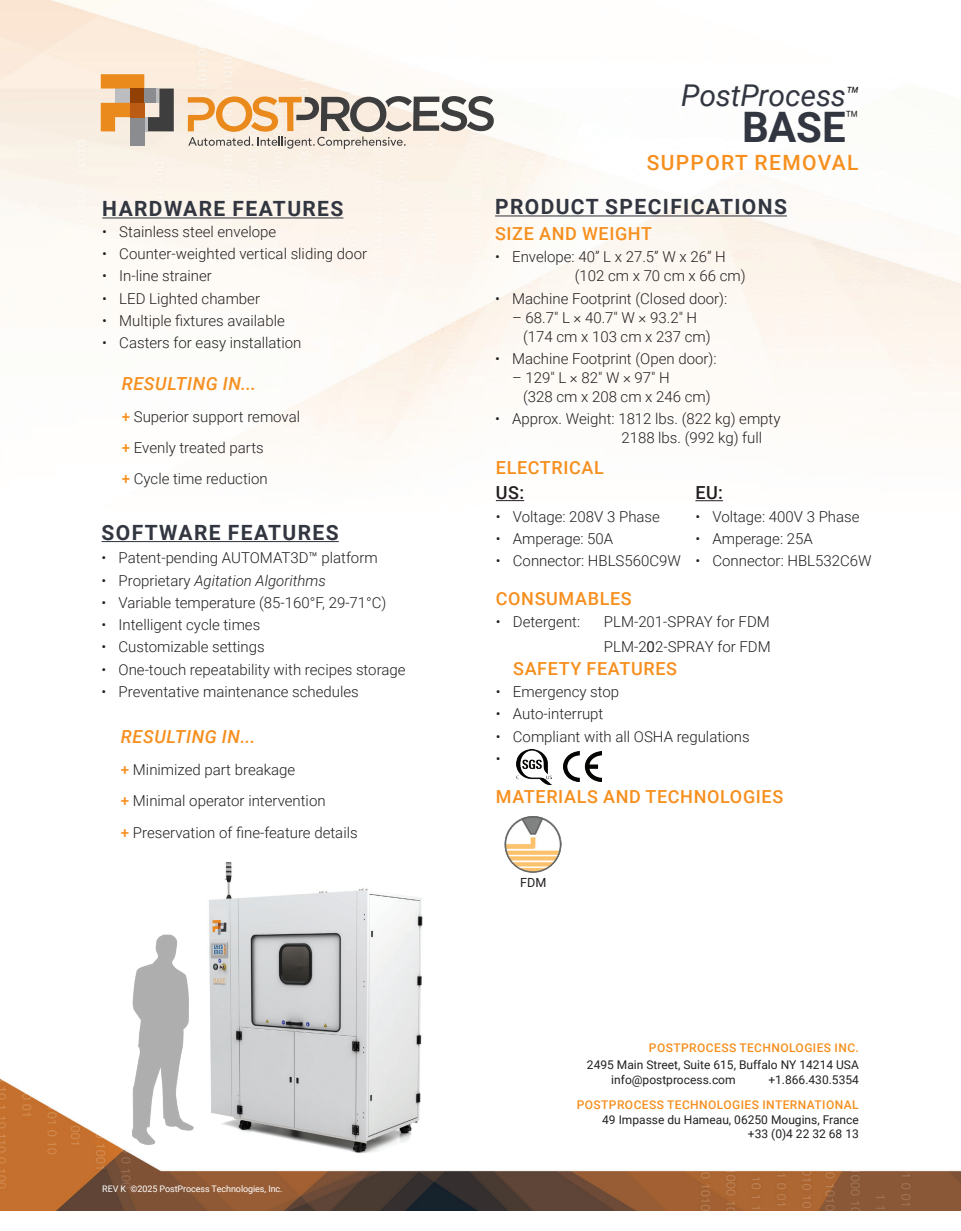
<style>
.page{position:relative;width:961px;height:1231px;background:#fff}
.page>*{position:absolute;margin:0;border:0;box-sizing:border-box;transform-origin:0 0}
.t1{font:700 42px "Roboto";color:#323640}
.t2{font:italic 30px "Roboto";letter-spacing:-.005em;color:#323640}
.t3{font:italic 22.5px "Roboto";color:#231f20}
.t4{font:300 22.5px "Roboto";color:#231f20}
.t5{font:700 21px "Roboto";letter-spacing:.065em;color:#323640}
.t6{font:500 21px "Roboto";letter-spacing:.065em;color:#f68f1e}
.t7{font:500 18px "Roboto";letter-spacing:.035em;color:#f68f1e}
.t8{font:italic 500 18px "Roboto";letter-spacing:.035em;color:#f68f1e}
.t9{font:500 18px "Roboto";color:#231f20}
.t10{font:300 15px/22.2px "Roboto";color:#231f20}
.t11{font:italic 300 15px "Roboto";color:#231f20}
.t12{font:12.6px "Roboto";color:#231f20}
.t13{font:12px/14.4px "Roboto";color:#231f20;text-align:right}
.t14{font:500 12px "Roboto";letter-spacing:.035em;color:#f68f1e}
.t15{font:9px "Roboto";letter-spacing:-.01em;color:#fff}
.s1{font-weight:500;color:#f68f1e}
.s2{font-style:normal}
.s3{font-weight:400}
</style>
<div class="page">
<img style="left:0;top:0;width:961px;height:1211px">
<svg style="left:188px;top:96px;width:306px;height:53px"></svg>
<svg style="left:101px;top:74px;width:73px;height:57px"></svg>
<div style="left:130px;top:89px;width:14px;height:14px;background:#924003"></div>
<div style="left:144px;top:89px;width:12px;height:14px;background:#8a8c8f"></div>
<hr style="left:156px;top:89px;width:3px;height:14px;background:#bcbdc0">
<hr style="left:144px;top:117px;width:3px;height:14px;background:#bcbdc0">
<div style="left:130px;top:117px;width:14px;height:29px;background:#8a8c8f"></div>
<div style="left:130px;top:103px;width:14px;height:14px;background:#bb5b14"></div>
<svg style="left:496px;top:500px;width:28px;height:1px"></svg>
<hr style="left:495px;top:215px;width:292px;height:1px;background:#323640">
<hr style="left:102px;top:217px;width:241px;height:1px;background:#323640">
<hr style="left:101px;top:541px;width:238px;height:1px;background:#323640">
<svg style="left:695px;top:500px;width:28px;height:1px"></svg>
<img style="left:203px;top:857px;width:227px;height:299px">
<img style="left:124px;top:922px;width:79px;height:234px">
<img style="left:502px;top:816px;width:61px;height:58px">
<div style="left:504px;top:816px;width:57px;height:57px;border:2px solid #666767;border-radius:50%"></div>
<img style="left:516px;top:749px;width:35px;height:35px">
<img style="left:563px;top:751px;width:39px;height:31px">
<h3 class="t5" style="left:102px;top:194px;width:243px">HARDWARE FEATURES</h3>
<p class="t10" style="left:102px;top:220px;width:6px">•</p>
<p class="t10" style="left:119px;top:220px;width:158px">Stainless steel envelope</p>
<p class="t10" style="left:102px;top:242px;width:6px">•</p>
<p class="t10" style="left:119px;top:242px;width:249px">Counter-weighted vertical sliding door</p>
<p class="t10" style="left:102px;top:264px;width:6px">•</p>
<p class="t10" style="left:119px;top:264px;width:94px">In-line strainer</p>
<p class="t10" style="left:102px;top:287px;width:6px">•</p>
<p class="t10" style="left:119px;top:287px;width:142px">LED Lighted chamber</p>
<p class="t10" style="left:102px;top:309px;width:6px">•</p>
<p class="t10" style="left:119px;top:309px;width:167px">Multiple fixtures available</p>
<p class="t10" style="left:102px;top:331px;width:6px">•</p>
<p class="t10" style="left:119px;top:331px;width:184px">Casters for easy installation</p>
<p class="t8" style="left:122px;top:371px;width:136px">RESULTING IN...</p>
<p class="t10" style="left:122px;top:400px;width:180px;line-height:31.3px"><span class="s1">+</span> Superior support removal <span class="s1">+</span> Evenly treated parts<br><span class="s1">+</span> Cycle time reduction</p>
<h3 class="t5" style="left:101px;top:518px;width:239px">SOFTWARE FEATURES</h3>
<p class="t10" style="left:101px;top:546px;width:6px">•</p>
<p class="t10" style="left:118px;top:546px;width:261px">Patent-pending AUTOMAT D3 ™ platform</p>
<p class="t10" style="left:101px;top:568px;width:6px">•</p>
<p class="t11" style="left:118px;top:569px;width:209px"><span class="s2">Proprietary</span> Agitation Algorithms</p>
<p class="t10" style="left:101px;top:591px;width:6px">•</p>
<p class="t10" style="left:118px;top:591px;width:269px">Variable temperature (85-160° ,F 29-71°C(</p>
<p class="t10" style="left:101px;top:613px;width:6px">•</p>
<p class="t10" style="left:118px;top:613px;width:143px">Intelligent cycle times</p>
<p class="t10" style="left:101px;top:635px;width:6px">•</p>
<p class="t10" style="left:118px;top:635px;width:148px">Customizable settings</p>
<p class="t10" style="left:101px;top:657px;width:6px">•</p>
<p class="t10" style="left:118px;top:657px;width:288px">One-touch repeatability with recipes storage</p>
<p class="t10" style="left:101px;top:680px;width:6px">•</p>
<p class="t10" style="left:118px;top:680px;width:242px">Preventative maintenance schedules</p>
<p class="t8" style="left:121px;top:724px;width:136px">RESULTING IN...</p>
<p class="t10" style="left:121px;top:752px;width:238px;line-height:32px"><span class="s1">+</span> Minimized part breakage<br><span class="s1">+</span> Minimal operator intervention<br><span class="s1">+</span> Preservation of fine-feature details</p>
<p class="t15" style="left:130px;top:1182px;width:154px">©2025 PostProcess Technologies, Inc.</p>
<p class="t15" style="left:102px;top:1182px;width:25px">REV K</p>
<h2 class="t2" style="left:681px;top:74px;width:166px">PostProcess</h2>
<h3 class="t3" style="left:845px;top:79px;width:15px">TM</h3>
<h3 class="t4" style="left:845px;top:103px;width:15px">TM</h3>
<h1 class="t1" style="left:742px;top:98px;width:105px">BASE</h1>
<h3 class="t6" style="left:646px;top:148px;width:213px">SUPPORT REMOVAL</h3>
<h3 class="t5" style="left:495px;top:192px;width:293px">PRODUCT SPECIFICATIONS</h3>
<p class="t7" style="left:495px;top:221px;width:158px">SIZE AND WEIGHT</p>
<p class="t10" style="left:512px;top:245px;width:215px">Envelope: 4 0 xL ” 2 7 . 5 W” x 2 6 H”</p>
<p class="t10" style="left:495px;top:245px;width:6px">•</p>
<p class="t10" style="left:495px;top:286px;width:6px">•</p>
<p class="t10" style="left:495px;top:347px;width:6px">•</p>
<p class="t10" style="left:495px;top:407px;width:6px">•</p>
<p class="t10" style="left:512px;top:264px;width:235px;text-indent:63px">(102 cm x 70 cm x 66 cm(<br>Machine Footprint (Closed door :(</p>
<p class="t10" style="left:523px;top:307px;width:189px;line-height:19px;text-indent:-11px">– 68.7″ L × 40.7″ W × 93.2″ H (174 cm x 103 cm x 237 cm(</p>
<p class="t10" style="left:512px;top:347px;width:206px">Machine Footprint (Open door :(</p>
<p class="t10" style="left:523px;top:367px;width:189px;line-height:19px;text-indent:-11px">– 129″ L × 82″ W × 97″ H<br>(328 cm x 208 cm x 246 cm(</p>
<p class="t10" style="left:512px;top:407px;width:270px">Approx. Weight: 1812 lbs (. 822 kg) empty</p>
<p class="t10" style="left:621px;top:426px;width:142px">2188 lbs (. 992 kg) full</p>
<p class="t7" style="left:496px;top:455px;width:109px">ELECTRICAL</p>
<p class="t9" style="left:496px;top:480px;width:30px">US:</p>
<p class="t10" style="left:513px;top:504px;width:149px">Voltage: 208V 3 Phase</p>
<p class="t10" style="left:496px;top:504px;width:6px">•</p>
<p class="t9" style="left:695px;top:480px;width:29px">EU:</p>
<p class="t10" style="left:712px;top:504px;width:149px">Voltage: 400V 3 Phase</p>
<p class="t10" style="left:695px;top:504px;width:6px">•</p>
<p class="t10" style="left:496px;top:527px;width:6px">•</p>
<p class="t10" style="left:513px;top:527px;width:102px">Amperage: 50A</p>
<p class="t10" style="left:695px;top:527px;width:6px">•</p>
<p class="t10" style="left:712px;top:527px;width:102px">Amperage: 25A</p>
<p class="t10" style="left:513px;top:549px;width:170px">Connector: HBLS560C W9</p>
<p class="t10" style="left:712px;top:549px;width:161px">Connector: HBL532C W6</p>
<p class="t10" style="left:496px;top:549px;width:6px">•</p>
<p class="t7" style="left:496px;top:586px;width:137px">CONSUMABLES</p>
<p class="t10" style="left:604px;top:610px;width:167px">PLM-201-SPRAY for FDM</p>
<p class="t10" style="left:695px;top:549px;width:6px">•</p>
<p class="t10" style="left:513px;top:610px;width:69px">Detergent:</p>
<p class="t10" style="left:496px;top:610px;width:6px">•</p>
<p class="t10" style="left:496px;top:680px;width:6px">•</p>
<p class="t10" style="left:496px;top:702px;width:6px">•</p>
<p class="t10" style="left:604px;top:635px;width:168px">PLM-2<span class="s3">0</span>2-SPRAY for FDM</p>
<p class="t7" style="left:513px;top:656px;width:165px">SAFETY FEATURES</p>
<p class="t10" style="left:513px;top:680px;width:108px">Emergency stop</p>
<p class="t10" style="left:513px;top:702px;width:92px">Auto-interrupt</p>
<p class="t10" style="left:513px;top:724px;width:238px">Compliant with all OSHA regulations</p>
<p class="t10" style="left:496px;top:724px;width:6px">• •</p>
<p class="t7" style="left:496px;top:784px;width:289px">MATERIALS AND TECHNOLOGIES</p>
<p class="t12" style="left:520px;top:874px;width:28px">FDM</p>
<p class="t14" style="left:649px;top:1039px;width:211px">POSTPROCESS TECHNOLOGIES INC.</p>
<p class="t13" style="left:587px;top:1057px;width:273px">2495 Main Street, Suite 615, Buffalo NY 14214 USA +1.866.430.5354</p>
<p class="t13" style="left:611px;top:1071px;width:126px">info@postprocess.com</p>
<p class="t14" style="left:576px;top:1096px;width:283px">POSTPROCESS TECHNOLOGIES INTERNATIONAL</p>
<p class="t13" style="left:602px;top:1111px;width:258px">49 Impasse du Hameau, 06250 Mougins, France +33 4(0) 22 32 68 13</p>
</div>
